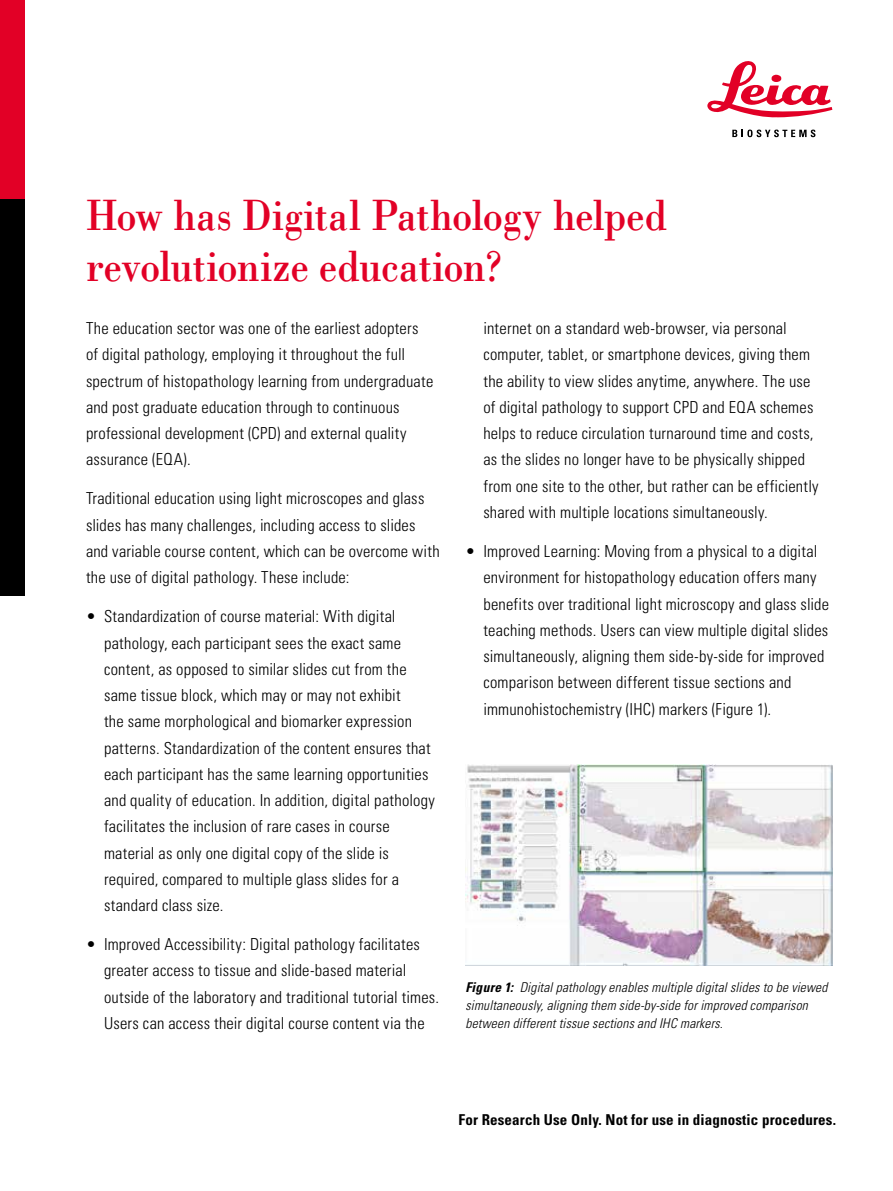
<style>
.page{position:relative;width:893px;height:1191px;background:#fff}
.page>*{position:absolute;margin:0;border:0;box-sizing:border-box;transform-origin:0 0}
.t1{font:45px/51px "Leicana";letter-spacing:-.005em;color:#e20026}
.t2{font:300 condensed 16.5px/26.2px "Univers LT Std";letter-spacing:.01em;color:#000}
.t3{font:700 condensed 15px "Univers LT Std";letter-spacing:.01em;color:#000}
.t4{font:italic 300 condensed 13.5px/18px "Univers LT Std";letter-spacing:.015em;color:#000}
.s1{font-weight:700}
</style>
<div class="page">
<img style="left:465px;top:764px;width:367px;height:201px">
<div style="left:0;top:0;width:25px;height:198px;background:#e20026"></div>
<div style="left:0;top:198px;width:25px;height:397px;background:#000"></div>
<svg style="left:707px;top:61px;width:125px;height:57px"></svg>
<svg style="left:732px;top:130px;width:83px;height:7px"></svg>
<h1 class="t1" style="left:86px;top:188px;width:583px">How has Digital Pathology helped revolutionize education?</h1>
<p class="t2" style="left:86px;top:315px;width:349px">The education sector was one of the earliest adopters of digital pathology, employing it throughout the full spectrum of histopathology learning from undergraduate and post graduate education through to continuous professional development (CPD) and external quality assurance (EQA).</p>
<p class="t2" style="left:86px;top:485px;width:355px">Traditional education using light microscopes and glass slides has many challenges, including access to slides and variable course content, which can be overcome with the use of digital pathology. These include:</p>
<p class="t2" style="left:104px;top:603px;width:332px;text-indent:-18px">• Standardization of course material: With digital pathology, each participant sees the exact same content, as opposed to similar slides cut from the same tissue block, which may or may not exhibit<br>the same morphological and biomarker expression patterns. Standardization of the content ensures that each participant has the same learning opportunities and quality of education. In addition, digital pathology facilitates the inclusion of rare cases in course material as only one digital copy of the slide is required, compared to multiple glass slides for a standard class size.</p>
<p class="t2" style="left:104px;top:931px;width:337px;text-indent:-18px">• Improved Accessibility: Digital pathology facilitates greater access to tissue and slide-based material outside of the laboratory and traditional tutorial times.<br>Users can access their digital course content via the</p>
<p class="t2" style="left:483px;top:315px;width:337px">internet on a standard web-browser, via personal computer, tablet, or smartphone devices, giving them the ability to view slides anytime, anywhere. The use of digital pathology to support CPD and EQA schemes helps to reduce circulation turnaround time and costs, as the slides no longer have to be physically shipped from one site to the other, but rather can be efficiently shared with multiple locations simultaneously.</p>
<p class="t2" style="left:483px;top:538px;width:347px;text-indent:-18px">• Improved Learning: Moving from a physical to a digital environment for histopathology education offers many benefits over traditional light microscopy and glass slide teaching methods. Users can view multiple digital slides simultaneously, aligning them side-by-side for improved comparison between different tissue sections and immunohistochemistry (IHC) markers (Figure 1).</p>
<p class="t4" style="left:465px;top:978px;width:364px"><span class="s1">Figure 1:</span> Digital pathology enables multiple digital slides to be viewed simultaneously, aligning them side-by-side for improved comparison between different tissue sections and IHC markers.</p>
<p class="t3" style="left:459px;top:1110px;width:379px">For Research Use Only. Not for use in diagnostic procedures.</p>
</div>
